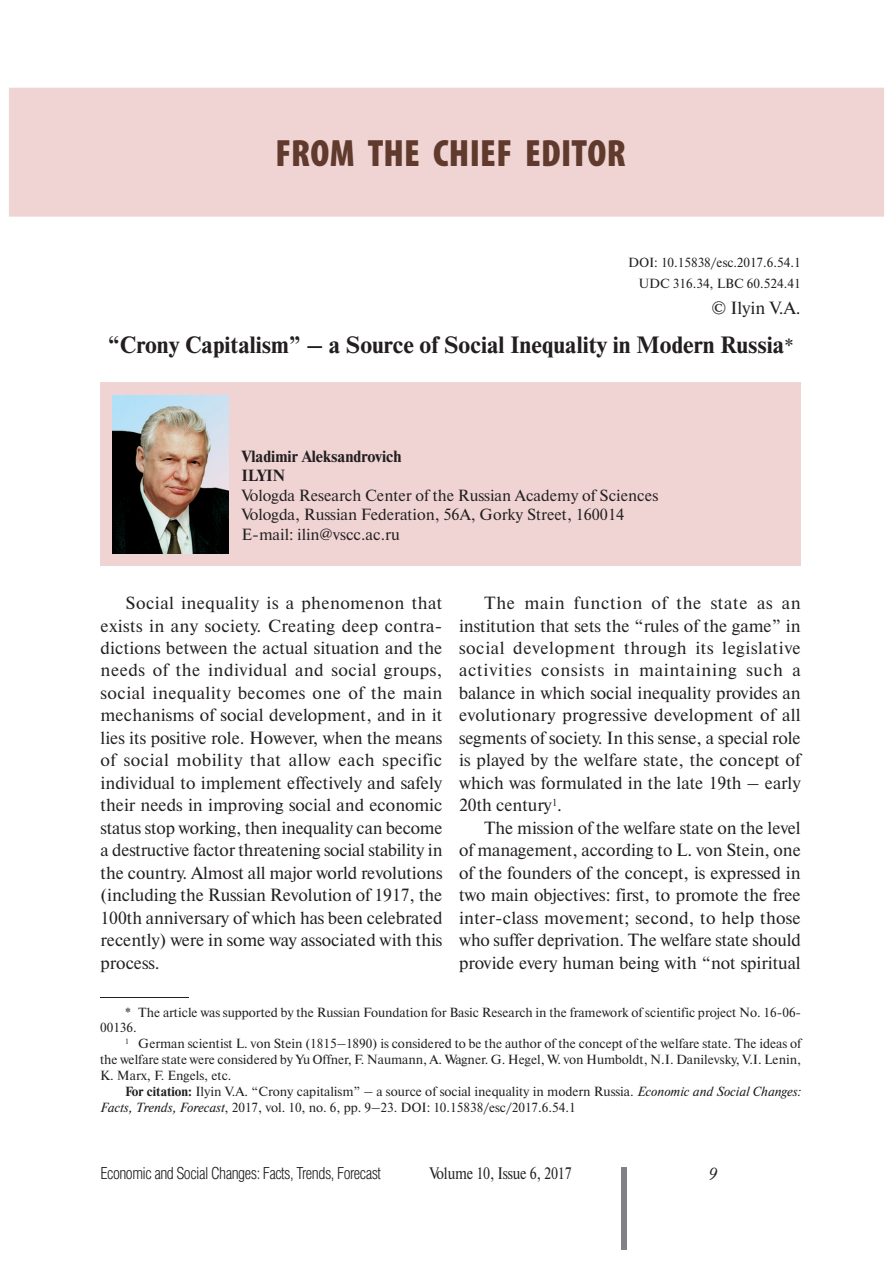
<style>
.page{position:relative;width:893px;height:1263px;background:#fff}
.page>*{position:absolute;margin:0;border:0;box-sizing:border-box;transform-origin:0 0}
.t1{font:900 condensed 38.25px "Myriad Pro";letter-spacing:.01em;color:#5f3a2d}
.t2{font:700 23.55px "Newton C";color:#231f20}
.t3{font:17.7px/22.5px "Newton C";color:#231f20;text-align:justify}
.t4{font:italic 17.7px "Academy";color:#231f20}
.t5{font:300 16.65px "Helios Cond";letter-spacing:-.03em;color:#231f20}
.t6{font:16.65px "Newton C";letter-spacing:-.01em;color:#231f20;scale:.85 1}
.t7{font:16.2px/19.4px "Newton C";color:#231f20}
.t8{font:700 16.2px/19.4px "Newton C";color:#231f20}
.t9{font:13.2px/15.9px "Newton C";color:#231f20}
.s1{font-family:"Minion Pro"}
.s2{font-weight:400;font-size:20.55px}
.s3{font-weight:700}
.s4{font-style:italic}
</style>
<div class="page">
<div style="left:101px;top:383px;width:700px;height:183px;background:#f0d4d4"></div>
<img style="left:112px;top:395px;width:117px;height:158px">
<hr style="left:101px;top:997px;width:88px;height:1px;background:#231f20">
<div style="left:621px;top:1167px;width:5px;height:83px;background:#808285"></div>
<div style="left:9px;top:88px;width:875px;height:129px;background:#f0d4d4"></div>
<h1 class="t1" style="left:110px;top:140px;width:393px">ОБЩЕСТВЕННЫЕ ФИНАНСЫ</h1>
<h1 class="t1" style="left:276px;top:140px;width:352px">FROM THE CHIEF EDITOR</h1>
<p class="t9" style="left:628px;top:254px;width:174px;line-height:20.9px;text-align:right">DOI: 10.15838/esc<span class="s1">.</span>2017.6.54.1<br>UDC 316.34, LBC 60.524.41</p>
<p class="t3" style="left:711px;top:298px;width:91px">© Ilyin V.A.</p>
<h2 class="t2" style="left:108px;top:336px;width:687px">“Crony Capitalism” – a Source of Social Inequality in Modern Russia<span class="s2">*</span></h2>
<p class="t8" style="left:241px;top:448px;width:162px">Vladimir Aleksandrovich<br>ILYIN</p>
<p class="t7" style="left:241px;top:487px;width:418px">Vologda Research Center of the Russian Academy of Sciences<br>Vologda, Russian Federation, 56A, Gorky Street, 160014<br>E-mail: ilin@vscc.ac.ru</p>
<p class="t3" style="left:101px;top:593px;width:343px;text-indent:25px">Social inequality is a phenomenon that exists in any society. Creating deep contra&shy;dictions between the actual situation and the needs of the individual and social groups, social inequality becomes one of the main mechanisms of social development, and in it lies its positive role. However, when the means of social mobility that allow each specific individual to implement effectively and safely their needs in improving social and economic status stop working, then inequality can become a destructive factor threatening social stability in the country. Almost all major world revolutions (including the Russian Revolution of 1917, the 100th anniversary of which has been celebrated recently) were in some way associated with this process.</p>
<p class="t3" style="left:459px;top:593px;width:343px;text-indent:25px">The main function of the state as an institution that sets the “rules of the game” in social development through its legislative activities consists in maintaining such a balance in which social inequality provides an evolutionary progressive development of all segments of society. In this sense, a special role is played by the welfare state, the concept of which was formulated in the late 19th – early 20th century<sup>1</sup>.</p>
<p class="t3" style="left:459px;top:818px;width:343px;text-indent:25px">The mission of the welfare state on the level of management, according to L. von Stein, one of the founders of the concept, is expressed in two main objectives: first, to promote the free inter-class movement; second, to help those who suffer deprivation. The welfare state should provide every human being with “not spiritual</p>
<p class="t9" style="left:100px;top:1005px;width:703px;text-indent:25px">* The article was supported by the Russian Foundation for Basic Research in the framework of scientific project No. 16-06-<br>00136.</p>
<p class="t9" style="left:100px;top:1037px;width:703px;text-align:justify;text-indent:25px"><sup>1</sup> German scientist L. von Stein (1815–1890) is considered to be the author of the concept of the welfare state. The ideas of the welfare state were considered by Yu Offner, F. Naumann, A. Wagner. G. Hegel, W. von Humboldt, N.I. Danilevsky, V.I. Lenin, K. Marx, F. Engels, etc.</p>
<p class="t9" style="left:100px;top:1085px;width:702px;text-indent:25px"><span class="s3">For citation:</span> Ilyin V.A. “Crony capitalism” – a source of social inequality in modern Russia. <span class="s4">Economic and Social Changes:<br>Facts, Trends, Forecast</span>, 2017, vol. 10, no. 6, pp. 9–23. DOI: 10.15838/esc/2017.6.54.1</p>
<p class="t5" style="left:101px;top:1168px;width:282px">Economic and Social Changes: Facts, Trends, Forecast</p>
<p class="t6" style="left:429px;top:1168px;width:169px">Volume 10, Issue 6, 2017</p>
<p class="t4" style="left:709px;top:1165px;width:10px">9</p>
</div>
